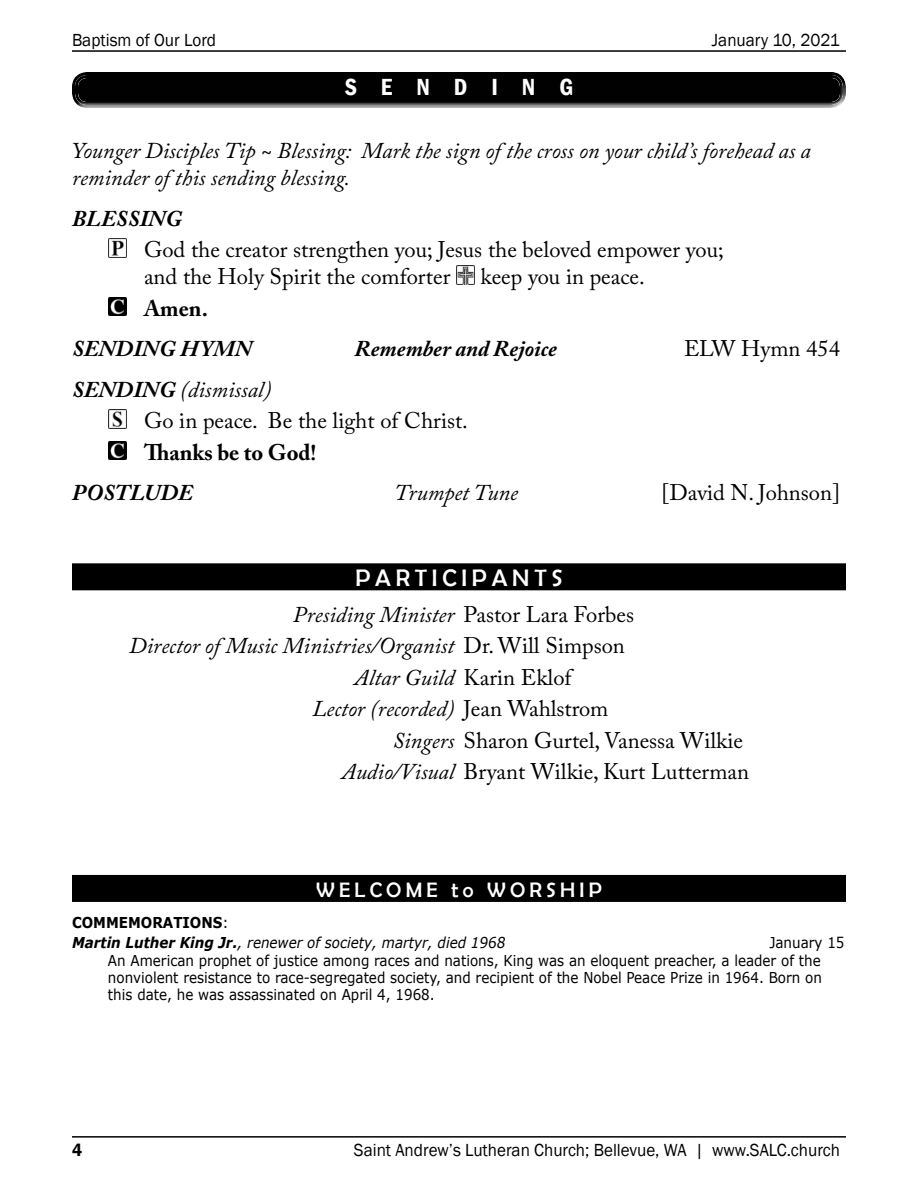
<style>
.page{position:relative;width:918px;height:1188px;background:#fff}
.page>*{position:absolute;margin:0;border:0;box-sizing:border-box;transform-origin:0 0}
.t1{font:24px "Berlin Sans FB";letter-spacing:.2em;color:#fff}
.t2{font:600 condensed 24px "Franklin Gothic";letter-spacing:1em;color:#fff}
.t3{font:italic 22.5px/27px "Adobe Caslon Pro";color:#000}
.t4{font:22.5px/27px "Adobe Caslon Pro";color:#000}
.t5{font:italic 700 22.5px "Adobe Caslon Pro";color:#000}
.t6{font:700 22.5px "Adobe Caslon Pro";color:#000}
.t7{font:21px "Berlin Sans FB";letter-spacing:.2em;color:#fff}
.t8{font:18px "Franklin Gothic";color:#000;scale:.95 1}
.t9{font:600 18px "Franklin Gothic";color:#000;scale:.95 1}
.t10{font:15px/17.2px "Verdana";color:#000;scale:.9 1}
.t11{font:italic 15px/20.2px "Verdana";color:#000;scale:.9 1}
.s1{font-weight:700;font-style:italic}
.s2{font-style:italic}
.s3{font-style:normal}
.s4{font-weight:700;font-style:normal}
.s5{font-weight:700}
</style>
<div class="page">
<hr style="left:72px;top:1136px;width:774px;height:2px;background:#000">
<hr style="left:72px;top:50px;width:774px;height:2px;background:#000">
<svg style="left:78px;top:105px;width:761px;height:3px;background:#a3a3a3"></svg>
<div style="left:71px;top:65px;width:775px;height:40px;background:#000;opacity:.75"></div>
<img style="left:108px;top:239px;width:19px;height:18px">
<img style="left:456px;top:266px;width:19px;height:18px">
<img style="left:108px;top:297px;width:19px;height:19px">
<img style="left:108px;top:410px;width:18px;height:18px">
<img style="left:108px;top:441px;width:19px;height:19px">
<div style="left:72px;top:563px;width:774px;height:27px;background:#000"></div>
<div style="left:72px;top:875px;width:774px;height:27px;background:#000"></div>
<p class="t8" style="left:72px;top:29px;width:153px">Baptism of Our Lord</p>
<p class="t8" style="left:712px;top:29px;width:136px">January 10, 2021</p>
<p class="t2" style="left:345px;top:71px;width:230px">SENDING</p>
<p class="t3" style="left:72px;top:137px;width:740px">Younger Disciples Tip ~ Blessing: Mark the sign of the cross on your child’s forehead as a reminder of this sending blessing.</p>
<p class="t5" style="left:72px;top:205px;width:112px">BLESSING</p>
<p class="t4" style="left:144px;top:236px;width:581px">God the creator strengthen you; Jesus the beloved empower you; and the Holy Spirit the comforter</p>
<p class="t4" style="left:481px;top:263px;width:166px">keep you in peace.</p>
<p class="t6" style="left:144px;top:295px;width:65px">Amen.</p>
<p class="t5" style="left:72px;top:335px;width:181px">SENDING HYMN</p>
<p class="t5" style="left:355px;top:335px;width:204px">Remember and Rejoice</p>
<p class="t4" style="left:684px;top:335px;width:157px">ELW Hymn 454</p>
<p class="t4" style="left:144px;top:373px;width:325px;line-height:31.5px;text-indent:-72px"><span class="s1">SENDING</span> <span class="s2">(dismissal)<br></span>Go in peace. Be the light of Christ.</p>
<p class="t6" style="left:144px;top:439px;width:174px">Thanks be to God!</p>
<p class="t5" style="left:72px;top:479px;width:123px">POSTLUDE</p>
<p class="t3" style="left:394px;top:479px;width:125px">Trumpet Tune</p>
<p class="t4" style="left:662px;top:479px;width:180px">[David N. Johnson]</p>
<p class="t1" style="left:355px;top:564px;width:209px">PARTICIPANTS</p>
<p class="t3" style="left:293px;top:601px;width:343px">Presiding Minister <span class="s3">Pastor Lara Forbes</span></p>
<p class="t3" style="left:129px;top:632px;width:497px">Director of Music Ministries/Organist <span class="s3">Dr. Will Simpson</span></p>
<p class="t3" style="left:355px;top:664px;width:218px">Altar Guild <span class="s3">Karin Eklof</span></p>
<p class="t3" style="left:313px;top:695px;width:297px">Lector (recorded) <span class="s3">Jean Wahlstrom</span></p>
<p class="t4" style="left:393px;top:727px;width:352px"><span class="s2">Singers</span> Sharon Gurtel, Vanessa Wilkie</p>
<p class="t4" style="left:342px;top:758px;width:409px"><span class="s2">Audio/Visual</span> Bryant Wilkie, Kurt Lutterman</p>
<p class="t7" style="left:316px;top:879px;width:287px">WELCOME to WORSHIP</p>
<p class="t11" style="left:72px;top:912px;width:483px"><span class="s4">COMMEMORATIONS</span><span class="s3">:<br></span><span class="s5">Martin Luther King Jr.</span>, renewer of society, martyr, died 1968</p>
<p class="t10" style="left:108px;top:934px;width:820px;text-indent:661px">January 15<br>An American prophet of justice among races and nations, King was an eloquent preacher, a leader of the nonviolent resistance to race-segregated society, and recipient of the Nobel Peace Prize in 1964. Born on this date, he was assassinated on April 4, 1968.</p>
<p class="t9" style="left:72px;top:1138px;width:12px">4</p>
<p class="t8" style="left:354px;top:1138px;width:513px">Saint Andrew’s Lutheran Church; Bellevue, WA | www.SALC.church</p>
</div>
